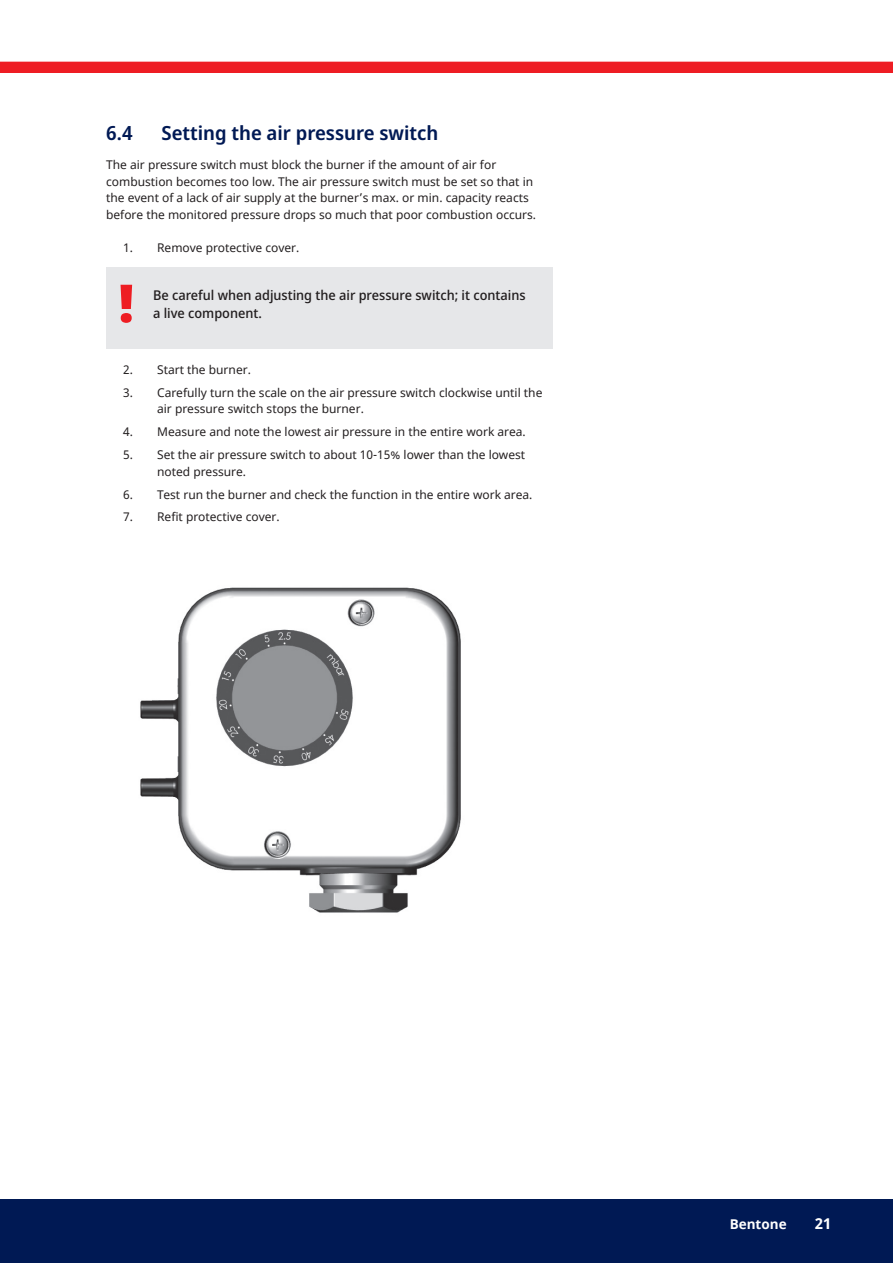
<style>
.page{position:relative;width:893px;height:1263px;background:#fff}
.page>*{position:absolute;margin:0;border:0;box-sizing:border-box;transform-origin:0 0}
.t1{font:900 52.5px "Noto Sans Display";color:#ee1d23}
.t2{font:600 19.5px "Noto Sans Display";color:#001954}
.t3{font:700 15px "Noto Sans";color:#fff}
.t4{font:500 13.5px/18px "Noto Sans Display";color:#231f20}
.t5{font:700 13.5px "Noto Sans";color:#fff}
.t6{font:12px/16.5px "Noto Sans";color:#231f20}
</style>
<div class="page">
<div style="left:0;top:1199px;width:893px;height:64px;background:#001954"></div>
<div style="left:0;top:62px;width:893px;height:11px;background:#ee1d23"></div>
<img style="left:140px;top:587px;width:321px;height:326px">
<div style="left:106px;top:267px;width:447px;height:81px;background:#e6e7e9"></div>
<h2 class="t2" style="left:106px;top:125px;width:28px">6.4</h2>
<h2 class="t2" style="left:162px;top:119px;width:278px">Setting the air pressure switch</h2>
<p class="t6" style="left:106px;top:157px;width:432px">The air pressure switch must block the burner if the amount of air for combustion becomes too low. The air pressure switch must be set so that in the event of a lack of air supply at the burner’s max. or min. capacity reacts before the monitored pressure drops so much that poor combustion occurs.</p>
<p class="t6" style="left:123px;top:240px;width:178px">1. Remove protective cover.</p>
<h1 class="t1" style="left:119px;top:282px;width:16px">!</h1>
<p class="t4" style="left:153px;top:287px;width:374px">Be careful when adjusting the air pressure switch; it contains a live component.</p>
<p class="t6" style="left:123px;top:362px;width:129px">2. Start the burner.</p>
<p class="t6" style="left:157px;top:385px;width:387px;text-indent:-34px">3. Carefully turn the scale on the air pressure switch clockwise until the air pressure switch stops the burner.</p>
<p class="t6" style="left:123px;top:424px;width:404px">4. Measure and note the lowest air pressure in the entire work area.</p>
<p class="t6" style="left:157px;top:447px;width:370px;text-indent:-34px">5. Set the air pressure switch to about 10-15% lower than the lowest noted pressure.</p>
<p class="t6" style="left:123px;top:486px;width:411px">6. Test run the burner and check the function in the entire work area.</p>
<p class="t6" style="left:123px;top:509px;width:158px">7. Refit protective cover.</p>
<p class="t5" style="left:730px;top:1218px;width:58px">Bentone</p>
<p class="t3" style="left:815px;top:1217px;width:18px">21</p>
</div>
